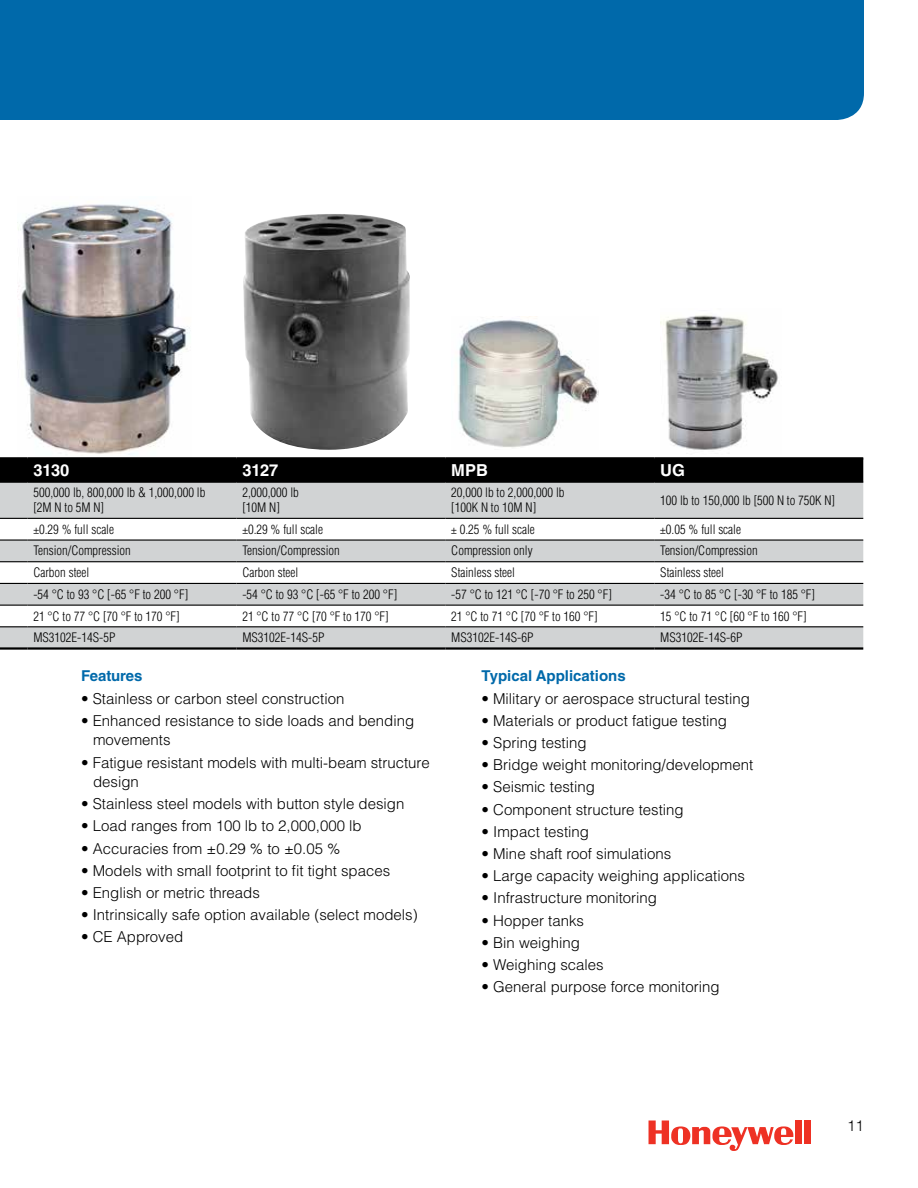
<style>
.page{position:relative;width:918px;height:1188px;background:#fff}
.page>*{position:absolute;margin:0;border:0;box-sizing:border-box;transform-origin:0 0}
.t1{font:700 16.5px "Helvetica LT Std";color:#fff}
.t2{font:300 15px/19.5px "Helvetica LT Std";color:#000}
.t3{font:700 15px "Helvetica LT Std";color:#0069aa}
.t4{font:300 condensed 12.75px/15px "Helvetica LT Std";color:#000}
</style>
<div class="page">
<div style="left:795px;top:1120px;width:7px;height:24px;background:#ee3124"></div>
<div style="left:804px;top:1120px;width:7px;height:24px;background:#ee3124"></div>
<svg style="left:649px;top:1120px;width:144px;height:31px"></svg>
<img style="left:18px;top:204px;width:172px;height:251px">
<div style="left:0;top:0;width:864px;height:120px;background:#0069aa"></div>
<svg style="left:0;top:483px;width:863px;height:164px;fill:#d1d3d4"></svg>
<div style="left:0;top:459px;width:863px;height:24px;background:#000"></div>
<hr style="left:27px;top:482px;width:209px;height:1px;background:#000">
<hr style="left:236px;top:482px;width:209px;height:1px;background:#000">
<hr style="left:445px;top:482px;width:209px;height:1px;background:#000">
<hr style="left:654px;top:482px;width:209px;height:1px;background:#000">
<hr style="left:0;top:457px;width:27px;height:2px;background:#000">
<hr style="left:27px;top:457px;width:209px;height:2px;background:#000">
<hr style="left:236px;top:457px;width:209px;height:2px;background:#000">
<hr style="left:445px;top:457px;width:209px;height:2px;background:#000">
<hr style="left:654px;top:457px;width:209px;height:2px;background:#000">
<svg style="left:0;top:518px;width:27px;height:1px"></svg>
<hr style="left:27px;top:518px;width:209px;height:1px;background:#000">
<hr style="left:236px;top:518px;width:209px;height:1px;background:#000">
<hr style="left:445px;top:518px;width:209px;height:1px;background:#000">
<hr style="left:654px;top:518px;width:209px;height:1px;background:#000">
<hr style="left:0;top:539px;width:27px;height:2px;background:#000">
<hr style="left:27px;top:539px;width:209px;height:2px;background:#000">
<hr style="left:236px;top:539px;width:209px;height:2px;background:#000">
<hr style="left:445px;top:539px;width:209px;height:2px;background:#000">
<hr style="left:654px;top:539px;width:209px;height:2px;background:#000">
<svg style="left:0;top:561px;width:27px;height:1px"></svg>
<hr style="left:27px;top:561px;width:209px;height:1px;background:#000">
<hr style="left:236px;top:561px;width:209px;height:1px;background:#000">
<hr style="left:445px;top:561px;width:209px;height:1px;background:#000">
<hr style="left:654px;top:561px;width:209px;height:1px;background:#000">
<svg style="left:0;top:583px;width:27px;height:1px"></svg>
<hr style="left:27px;top:583px;width:209px;height:1px;background:#000">
<hr style="left:236px;top:583px;width:209px;height:1px;background:#000">
<hr style="left:445px;top:583px;width:209px;height:1px;background:#000">
<hr style="left:654px;top:583px;width:209px;height:1px;background:#000">
<svg style="left:0;top:605px;width:27px;height:1px"></svg>
<hr style="left:27px;top:605px;width:209px;height:1px;background:#000">
<hr style="left:236px;top:605px;width:209px;height:1px;background:#000">
<hr style="left:445px;top:605px;width:209px;height:1px;background:#000">
<hr style="left:654px;top:605px;width:209px;height:1px;background:#000">
<svg style="left:0;top:626px;width:27px;height:1px"></svg>
<hr style="left:27px;top:626px;width:209px;height:1px;background:#000">
<hr style="left:236px;top:626px;width:209px;height:1px;background:#000">
<hr style="left:445px;top:626px;width:209px;height:1px;background:#000">
<hr style="left:654px;top:626px;width:209px;height:1px;background:#000">
<hr style="left:0;top:647px;width:27px;height:3px;background:#000">
<hr style="left:27px;top:647px;width:209px;height:3px;background:#000">
<hr style="left:236px;top:647px;width:209px;height:3px;background:#000">
<hr style="left:445px;top:647px;width:209px;height:3px;background:#000">
<hr style="left:654px;top:647px;width:209px;height:3px;background:#000">
<img style="left:243px;top:214px;width:167px;height:236px">
<img style="left:661px;top:315px;width:117px;height:135px">
<img style="left:458px;top:316px;width:141px;height:132px">
<p class="t1" style="left:33px;top:460px;width:38px">3130</p>
<p class="t1" style="left:242px;top:460px;width:38px">3127</p>
<p class="t1" style="left:451px;top:460px;width:38px">MPB</p>
<p class="t1" style="left:660px;top:460px;width:26px">UG</p>
<p class="t4" style="left:33px;top:485px;width:173px">500,000 lb, 800,000 lb &amp; 1,000,000 lb [2M N to 5M N]</p>
<p class="t4" style="left:242px;top:485px;width:58px">2,000,000 lb [10M N]</p>
<p class="t4" style="left:451px;top:485px;width:115px">20,000 lb to 2,000,000 lb [100K N to 10M N]</p>
<p class="t4" style="left:660px;top:493px;width:176px">100 lb to 150,000 lb [500 N to 750K N]</p>
<p class="t4" style="left:33px;top:522px;width:82px">±0.29 % full scale</p>
<p class="t4" style="left:242px;top:522px;width:82px">±0.29 % full scale</p>
<p class="t4" style="left:451px;top:522px;width:85px">± 0.25 % full scale</p>
<p class="t4" style="left:660px;top:522px;width:82px">±0.05 % full scale</p>
<p class="t4" style="left:33px;top:543px;width:99px">Tension/Compression</p>
<p class="t4" style="left:242px;top:543px;width:99px">Tension/Compression</p>
<p class="t4" style="left:451px;top:543px;width:83px">Compression only</p>
<p class="t4" style="left:660px;top:543px;width:99px">Tension/Compression</p>
<p class="t4" style="left:33px;top:565px;width:57px">Carbon steel</p>
<p class="t4" style="left:242px;top:565px;width:57px">Carbon steel</p>
<p class="t4" style="left:451px;top:565px;width:65px">Stainless steel</p>
<p class="t4" style="left:660px;top:565px;width:65px">Stainless steel</p>
<p class="t4" style="left:33px;top:587px;width:156px">-54 °C to 93 °C [-65 °F to 200 °F]</p>
<p class="t4" style="left:242px;top:587px;width:156px">-54 °C to 93 °C [-65 °F to 200 °F]</p>
<p class="t4" style="left:451px;top:587px;width:162px">-57 °C to 121 °C [-70 °F to 250 °F]</p>
<p class="t4" style="left:660px;top:587px;width:156px">-34 °C to 85 °C [-30 °F to 185 °F]</p>
<p class="t4" style="left:33px;top:608px;width:148px">21 °C to 77 °C [70 °F to 170 °F]</p>
<p class="t4" style="left:242px;top:608px;width:148px">21 °C to 77 °C [70 °F to 170 °F]</p>
<p class="t4" style="left:451px;top:608px;width:148px">21 °C to 71 °C [70 °F to 160 °F]</p>
<p class="t4" style="left:660px;top:608px;width:148px">15 °C to 71 °C [60 °F to 160 °F]</p>
<p class="t4" style="left:33px;top:630px;width:84px">MS3102E-14S-5P</p>
<p class="t4" style="left:242px;top:630px;width:84px">MS3102E-14S-5P</p>
<p class="t4" style="left:451px;top:630px;width:84px">MS3102E-14S-6P</p>
<p class="t4" style="left:660px;top:630px;width:84px">MS3102E-14S-6P</p>
<p class="t3" style="left:482px;top:667px;width:146px">Typical Applications</p>
<p class="t2" style="left:482px;top:688px;width:270px">• Military or aerospace structural testing</p>
<p class="t2" style="left:482px;top:711px;width:247px">• Materials or product fatigue testing</p>
<p class="t2" style="left:482px;top:733px;width:107px">• Spring testing</p>
<p class="t2" style="left:482px;top:755px;width:273px">• Bridge weight monitoring/development</p>
<p class="t2" style="left:482px;top:777px;width:115px">• Seismic testing</p>
<p class="t2" style="left:482px;top:799px;width:204px">• Component structure testing</p>
<p class="t2" style="left:482px;top:822px;width:109px">• Impact testing</p>
<p class="t2" style="left:482px;top:844px;width:191px">• Mine shaft roof simulations</p>
<p class="t2" style="left:482px;top:866px;width:265px">• Large capacity weighing applications</p>
<p class="t2" style="left:482px;top:888px;width:177px">• Infrastructure monitoring</p>
<p class="t2" style="left:482px;top:910px;width:104px">• Hopper tanks</p>
<p class="t2" style="left:482px;top:933px;width:100px">• Bin weighing</p>
<p class="t2" style="left:482px;top:955px;width:124px">• Weighing scales</p>
<p class="t2" style="left:482px;top:977px;width:240px">• General purpose force monitoring</p>
<p class="t3" style="left:81px;top:667px;width:63px">Features</p>
<p class="t2" style="left:81px;top:688px;width:265px">• Stainless or carbon steel construction</p>
<p class="t2" style="left:93px;top:711px;width:323px;text-indent:-12px">• Enhanced resistance to side loads and bending movements</p>
<p class="t2" style="left:93px;top:752px;width:338px;text-indent:-12px">• Fatigue resistant models with multi-beam structure design</p>
<p class="t2" style="left:81px;top:794px;width:325px">• Stainless steel models with button style design</p>
<p class="t2" style="left:81px;top:816px;width:282px">• Load ranges from 100 lb to 2,000,000 lb</p>
<p class="t2" style="left:81px;top:838px;width:261px">• Accuracies from ±0.29 % to ±0.05 %</p>
<p class="t2" style="left:81px;top:861px;width:311px">• Models with small footprint to fit tight spaces</p>
<p class="t2" style="left:81px;top:883px;width:180px">• English or metric threads</p>
<p class="t2" style="left:81px;top:905px;width:338px">• Intrinsically safe option available (select models)</p>
<p class="t2" style="left:81px;top:927px;width:104px">• CE Approved</p>
<p class="t2" style="left:847px;top:1116px;width:18px">11</p>
</div>
